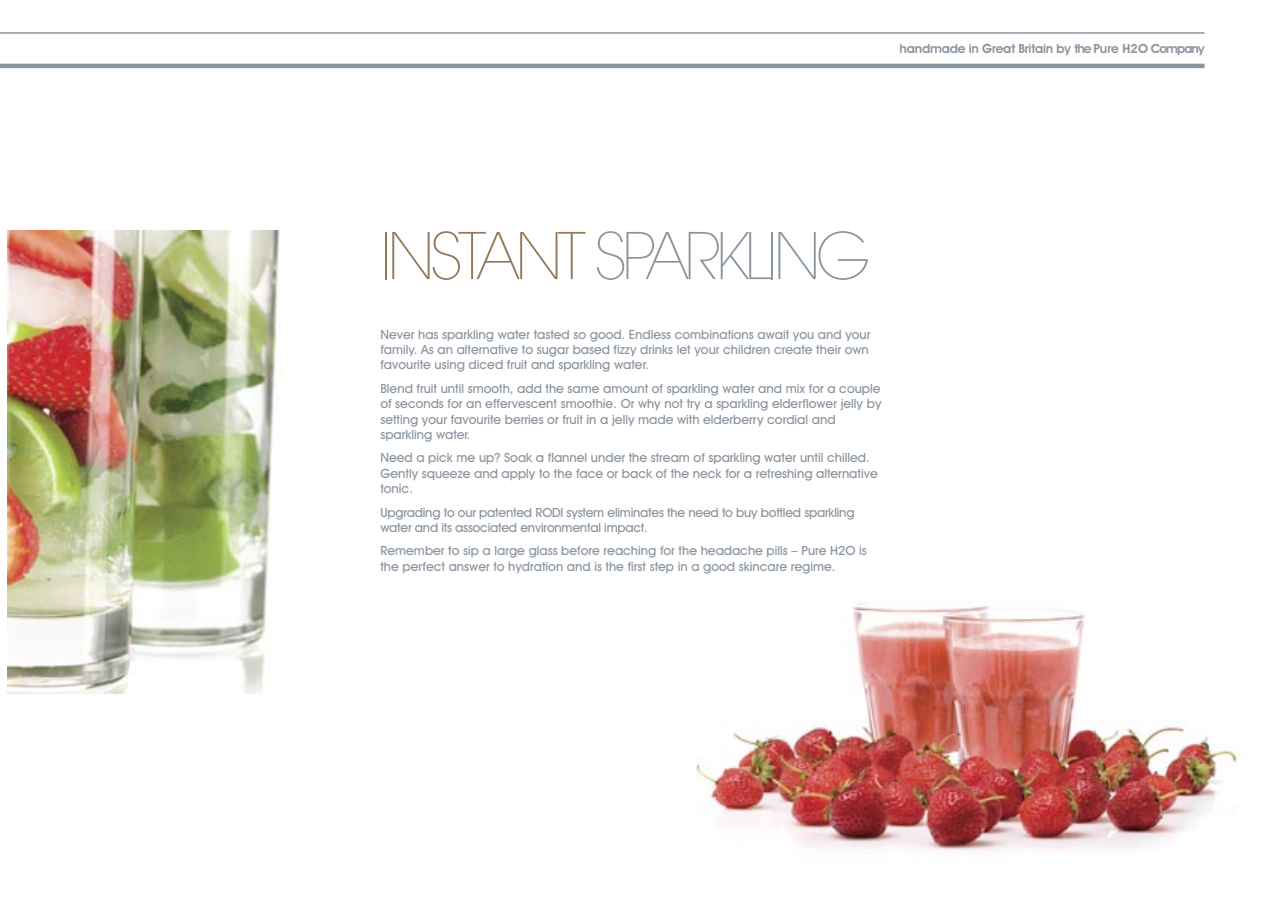
<style>
.page{position:relative;width:1268px;height:923px;background:#fff}
.page>*{position:absolute;margin:0;border:0;box-sizing:border-box;transform-origin:0 0}
.t1{font:200 63.75px "ITC Avant Garde Pro";letter-spacing:-.075em;color:#8b959f}
.t2{font:500 12.75px/15.3px "Avant Garde IT Cby BT";color:#8b959f}
.t3{font:500 12.75px/15.3px "Avant Garde IT Cby BT";letter-spacing:-.02em;color:#8b959f}
.t4{font:600 12.75px "Avant Garde IT Cby BT";letter-spacing:-.015em;color:#8b959f}
.s1{color:#92785a}
</style>
<div class="page">
<hr style="left:0;top:32px;width:1204px;height:2px;background:#8b959f">
<hr style="left:0;top:64px;width:1204px;height:4px;background:#8b959f">
<img style="left:8px;top:231px;width:272px;height:462px">
<img style="left:695px;top:603px;width:544px;height:248px">
<p class="t4" style="left:899px;top:44px;width:306px">handmade in Great Britain by the Pure H2O Company</p>
<h1 class="t1" style="left:380px;top:226px;width:491px"><span class="s1">INSTANT</span> SPARKLING</h1>
<p class="t2" style="left:380px;top:328px;width:491px">Never has sparkling water tasted so good. Endless combinations await you and your family. As an alternative to sugar based fizzy drinks let your children create their own favourite using diced fruit and sparkling water.</p>
<p class="t2" style="left:380px;top:382px;width:502px">Blend fruit until smooth, add the same amount of sparkling water and mix for a couple of seconds for an effervescent smoothie. Or why not try a sparkling elderflower jelly by setting your favourite berries or fruit in a jelly made with elderberry cordial and sparkling water.</p>
<p class="t2" style="left:380px;top:451px;width:499px">Need a pick me up? Soak a flannel under the stream of sparkling water until chilled.<br>Gently squeeze and apply to the face or back of the neck for a refreshing alternative tonic.</p>
<p class="t3" style="left:380px;top:506px;width:475px">Upgrading to our patented RODI system eliminates the need to buy bottled sparkling water and its associated environmental impact.</p>
<p class="t2" style="left:380px;top:544px;width:488px">Remember to sip a large glass before reaching for the headache pills – Pure H2O is the perfect answer to hydration and is the first step in a good skincare regime.</p>
</div>
